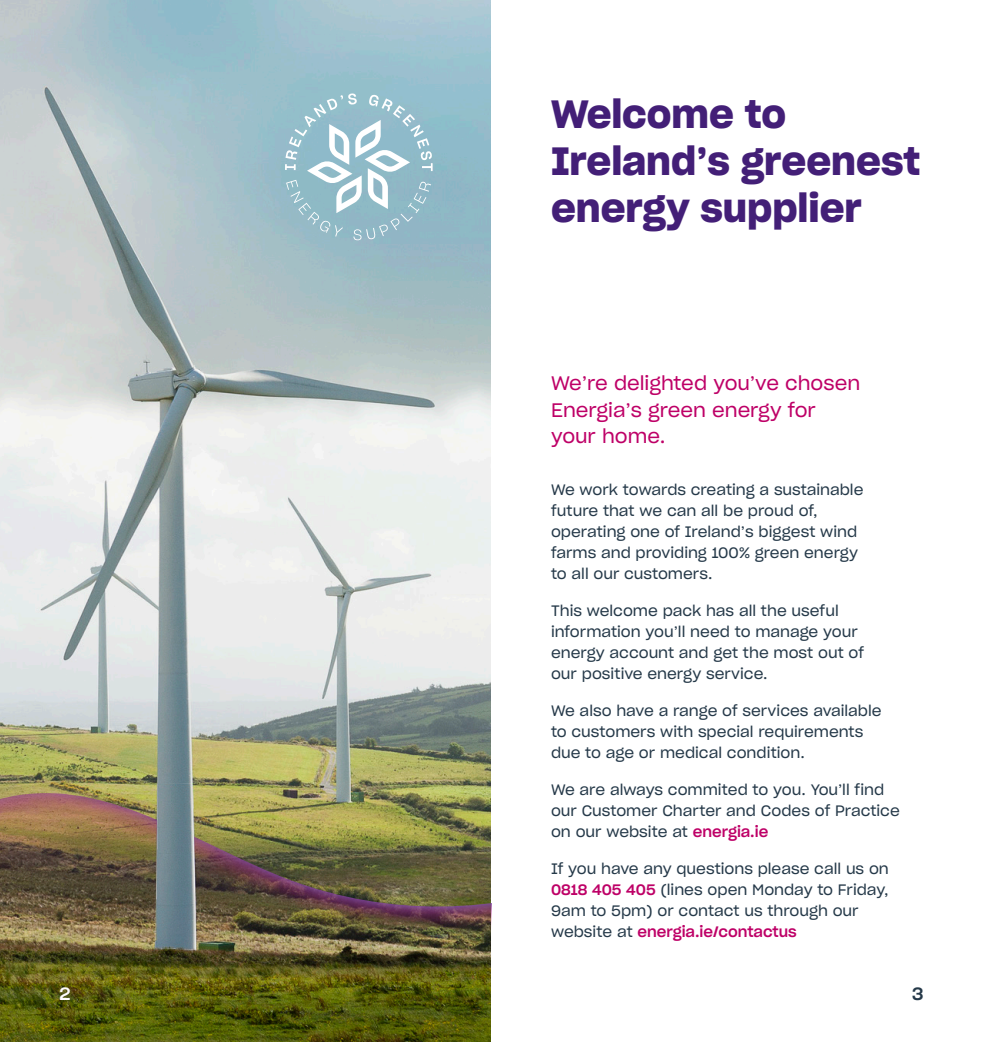
<style>
.page{position:relative;width:983px;height:1042px;background:#fff}
.page>*{position:absolute;margin:0;border:0;box-sizing:border-box;transform-origin:0 0}
.t1{font:38.5px/47.2px "Sharp Grotesk Semi Bold 20";color:#431f77}
.Sub-heading_-_11pt{font:19.25px/26.2px "Sharp Grotesk Book 20";letter-spacing:-.005em;color:#be0067}
.t2{font:17.5px "Sharp Grotesk Medium 20";color:#fff}
.t3{font:17.5px "Sharp Grotesk Medium 20";color:#253949}
.Body_-_8_5pt_-_Grey{font:14.88px/21px "Sharp Grotesk Book 20";color:#253949}
.s1{font-family:"Sharp Grotesk Medium 20";color:#be0067}
</style>
<div class="page">
<img style="left:0;top:0;width:491px;height:729px">
<svg style="left:285px;top:93px;width:147px;height:147px;background:#a2c5d0"></svg>
<img style="left:0;top:729px;width:491px;height:313px">
<p class="t1" style="left:551px;top:88px;width:371px">Welcome to<br>Ireland’s greenest energy supplier</p>
<p class="Sub-heading_-_11pt" style="left:551px;top:369px;width:310px">We’re delighted you’ve chosen<br>Energia’s green energy for your home.</p>
<p class="Body_-_8_5pt_-_Grey" style="left:551px;top:479px;width:314px">We work towards creating a sustainable future that we can all be proud of, operating one of Ireland’s biggest wind farms and providing 100% green energy to all our customers.</p>
<p class="Body_-_8_5pt_-_Grey" style="left:551px;top:599px;width:314px">This welcome pack has all the useful information you’ll need to manage your energy account and get the most out of our positive energy service.</p>
<p class="Body_-_8_5pt_-_Grey" style="left:551px;top:699px;width:332px">We also have a range of services available to customers with special requirements due to age or medical condition.</p>
<p class="Body_-_8_5pt_-_Grey" style="left:551px;top:778px;width:350px">We are always commited to you. You’ll find our Customer Charter and Codes of Practice on our website at <span class="s1">energia.ie</span></p>
<p class="Body_-_8_5pt_-_Grey" style="left:551px;top:857px;width:339px">If you have any questions please call us on <span class="s1">0818 405 405</span> (lines open Monday to Friday, 9am to 5pm) or contact us through our website at <span class="s1">energia.ie/contactus</span></p>
<p class="t2" style="left:60px;top:978px;width:13px">2</p>
<p class="t3" style="left:911px;top:978px;width:13px">3</p>
</div>
